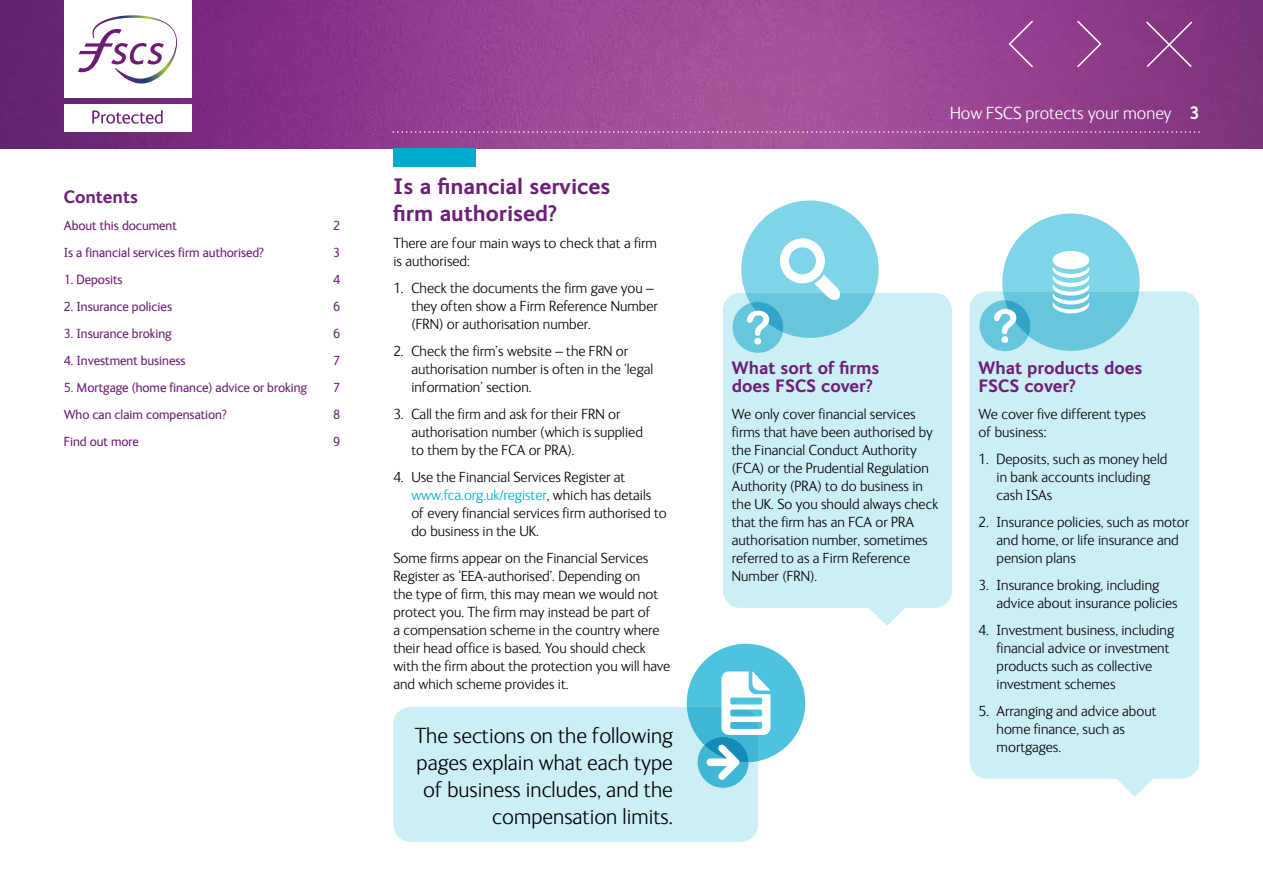
<style>
.page{position:relative;width:1263px;height:893px;background:#fff}
.page>*{position:absolute;margin:0;border:0;box-sizing:border-box;transform-origin:0 0}
.t1{font:300 22.5px/27px "FS Ingrid";color:#000;text-align:right}
.t2{font:700 22.5px/27px "FS Ingrid";color:#6d2077}
.t3{font:700 18px/18px "FS Ingrid";color:#6d2077}
.t4{font:300 18px "FS Ingrid";color:#fff}
.t5{font:300 15px/18px "FS Ingrid";color:#000}
.t6{font:13.5px "FS Ingrid";color:#6d2077}
.s1{color:#00a9ce}
.s2{font-weight:700}
</style>
<div class="page">
<img style="left:0;top:0;width:1263px;height:149px">
<div style="left:64px;top:0;width:127px;height:97px;background:#fff"></div>
<div style="left:64px;top:104px;width:127px;height:28px;background:#fff"></div>
<svg style="left:92px;top:110px;width:71px;height:14px"></svg>
<svg style="left:78px;top:15px;width:99px;height:69px"></svg>
<svg style="left:392px;top:131px;width:808px;height:2px;background:#ae6ba8"></svg>
<div style="left:393px;top:707px;width:365px;height:135px;background:#cceef5;border-radius:18px"></div>
<div style="left:969px;top:291px;width:230px;height:488px;background:#cceef5;border-radius:18px"></div>
<svg style="left:1112px;top:778px;width:45px;height:19px"></svg>
<svg style="left:979px;top:213px;width:161px;height:138px"></svg>
<svg style="left:687px;top:644px;width:118px;height:144px"></svg>
<div style="left:723px;top:293px;width:229px;height:315px;background:#cceef5;border-radius:18px"></div>
<svg style="left:869px;top:608px;width:36px;height:18px"></svg>
<svg style="left:732px;top:200px;width:147px;height:153px"></svg>
<div style="left:393px;top:149px;width:83px;height:18px;background:#00a9ce"></div>
<svg style="left:1008px;top:21px;width:25px;height:46px"></svg>
<svg style="left:1077px;top:21px;width:24px;height:46px"></svg>
<svg style="left:1146px;top:22px;width:46px;height:45px;background:#90488d"></svg>
<p class="t3" style="left:64px;top:187px;width:76px">Contents</p>
<p class="t6" style="left:64px;top:216px;width:114px">About this document</p>
<p class="t6" style="left:333px;top:216px;width:9px">2</p>
<p class="t6" style="left:64px;top:243px;width:202px">Is a financial services firm authorised?</p>
<p class="t6" style="left:333px;top:243px;width:9px">3</p>
<p class="t6" style="left:64px;top:270px;width:60px">1. Deposits</p>
<p class="t6" style="left:333px;top:270px;width:9px">4</p>
<p class="t6" style="left:64px;top:297px;width:110px">2. Insurance policies</p>
<p class="t6" style="left:333px;top:297px;width:9px">6</p>
<p class="t6" style="left:64px;top:324px;width:109px">3. Insurance broking</p>
<p class="t6" style="left:333px;top:324px;width:9px">6</p>
<p class="t6" style="left:64px;top:351px;width:123px">4. Investment business</p>
<p class="t6" style="left:333px;top:351px;width:9px">7</p>
<p class="t6" style="left:64px;top:378px;width:245px">5. Mortgage (home finance) advice or broking</p>
<p class="t6" style="left:333px;top:378px;width:9px">7</p>
<p class="t6" style="left:64px;top:405px;width:165px">Who can claim compensation?</p>
<p class="t6" style="left:333px;top:405px;width:9px">8</p>
<p class="t6" style="left:64px;top:432px;width:77px">Find out more</p>
<p class="t6" style="left:333px;top:432px;width:9px">9</p>
<h1 class="t2" style="left:393px;top:172px;width:219px">Is a financial services firm authorised?</h1>
<p class="t5" style="left:393px;top:233px;width:265px">There are four main ways to check that a firm is authorised:</p>
<p class="t5" style="left:411px;top:278px;width:248px;text-indent:-18px">1. Check the documents the firm gave you – they often show a Firm Reference Number (FRN) or authorisation number.</p>
<p class="t5" style="left:411px;top:341px;width:243px;text-indent:-18px">2. Check the firm’s website – the FRN or authorisation number is often in the ‘legal information’ section.</p>
<p class="t5" style="left:411px;top:404px;width:233px;text-indent:-18px">3. Call the firm and ask for their FRN or authorisation number (which is supplied to them by the FCA or PRA).</p>
<p class="t5" style="left:411px;top:467px;width:257px;text-indent:-18px">4. Use the Financial Services Register at <span class="s1">www.fca.org.uk/register</span>, which has details of every financial services firm authorised to do business in the UK.</p>
<p class="t5" style="left:393px;top:548px;width:278px">Some firms appear on the Financial Services Register as ‘EEA-authorised’. Depending on<br>the type of firm, this may mean we would not protect you. The firm may instead be part of<br>a compensation scheme in the country where their head office is based. You should check with the firm about the protection you will have and which scheme provides it.</p>
<h1 class="t1" style="left:415px;top:721px;width:260px">The sections on the following pages explain what each type of business includes, and the compensation limits.</h1>
<p class="t4" style="left:950px;top:101px;width:251px">How FSCS protects your money <span class="s2">3</span></p>
<p class="t3" style="left:732px;top:358px;width:149px">What sort of firms does FSCS cover?</p>
<p class="t5" style="left:732px;top:404px;width:208px">We only cover financial services firms that have been authorised by the Financial Conduct Authority (FCA) or the Prudential Regulation<br>Authority (PRA) to do business in the UK. So you should always check that the firm has an FCA or PRA authorisation number, sometimes referred to as a Firm Reference<br>Number (FRN).</p>
<p class="t3" style="left:978px;top:358px;width:165px">What products does<br>FSCS cover?</p>
<p class="t5" style="left:978px;top:404px;width:169px">We cover five different types of business:</p>
<p class="t5" style="left:996px;top:449px;width:172px;text-indent:-18px">1. Deposits, such as money held in bank accounts including cash ISAs</p>
<p class="t5" style="left:996px;top:512px;width:194px;text-indent:-18px">2. Insurance policies, such as motor and home, or life insurance and pension plans</p>
<p class="t5" style="left:996px;top:575px;width:183px;text-indent:-18px">3. Insurance broking, including advice about insurance policies</p>
<p class="t5" style="left:996px;top:620px;width:179px;text-indent:-18px">4. Investment business, including financial advice or investment products such as collective investment schemes</p>
<p class="t5" style="left:996px;top:701px;width:161px;text-indent:-18px">5. Arranging and advice about home finance, such as mortgages.</p>
</div>
